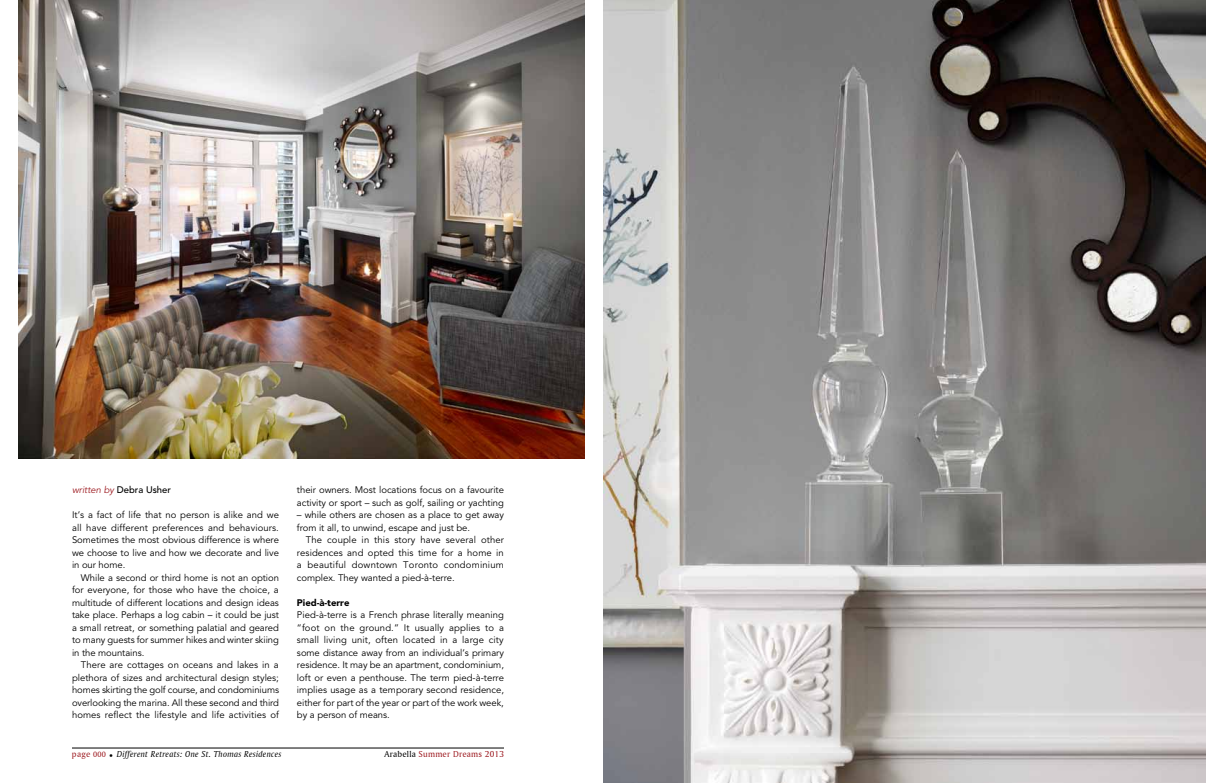
<style>
.page{position:relative;width:1206px;height:783px;background:#fff}
.page>*{position:absolute;margin:0;border:0;box-sizing:border-box;transform-origin:0 0}
.t1{font:9.5px/12.5px "Avenir";letter-spacing:-.005em;color:#000;text-align:justify}
.t2{font:500 9.5px "Avenir";color:#000}
.t3{font:900 9.5px "Avenir";letter-spacing:-.005em;color:#000}
.t4{font:9px "Amerigo BT Italic A";letter-spacing:.025em;color:#000}
.t5{font:9px "Amerigo BT Roman A";letter-spacing:.025em;color:#9e1c22}
.s1{font-weight:400;font-style:italic;color:#9e1c22}
.s2{font-family:"Amerigo BT Roman A";color:#9e1c22}
.s3{font-family:"Amerigo BT Roman A";font-size:8px;color:#9e1c22}
.s4{font-family:"Amerigo BT Roman A"}
.s5{color:#000}
</style>
<div class="page">
<hr style="left:72px;top:748px;width:432px;height:1px;background:#000">
<img style="left:18px;top:0;width:567px;height:459px">
<img style="left:603px;top:0;width:603px;height:783px">
<p class="t2" style="left:72px;top:485px;width:101px"><span class="s1">written by</span> Debra Usher</p>
<p class="t1" style="left:72px;top:509px;width:209px">It’s a fact of life that no person is alike and we all have different preferences and behaviours.<br>Sometimes the most obvious difference is where we choose to live and how we decorate and live in our home.</p>
<p class="t1" style="left:72px;top:572px;width:209px;text-indent:9px">While a second or third home is not an option for everyone, for those who have the choice, a multitude of different locations and design ideas take place. Perhaps a log cabin – it could be just a small retreat, or something palatial and geared to many guests for summer hikes and winter skiing in the mountains.</p>
<p class="t1" style="left:72px;top:659px;width:209px;text-indent:9px">There are cottages on oceans and lakes in a plethora of sizes and architectural design styles; homes skirting the golf course, and condominiums overlooking the marina. All these second and third homes reflect the lifestyle and life activities of</p>
<p class="t1" style="left:297px;top:484px;width:208px">their owners. Most locations focus on a favourite activity or sport – such as golf, sailing or yachting</p>
<p class="t1" style="left:297px;top:509px;width:208px">– while others are chosen as a place to get away from it all, to unwind, escape and just be.</p>
<p class="t1" style="left:297px;top:534px;width:208px;text-indent:9px">The couple in this story have several other residences and opted this time for a home in a beautiful downtown Toronto condominium complex. They wanted a pied-à-terre.</p>
<p class="t3" style="left:297px;top:597px;width:54px">Pied-à-terre</p>
<p class="t1" style="left:297px;top:609px;width:209px">Pied-à-terre is a French phrase literally meaning “foot on the ground.” It usually applies to a small living unit, often located in a large city some distance away from an individual’s primary residence. It may be an apartment, condominium, loft or even a penthouse. The term pied-à-terre implies usage as a temporary second residence, either for part of the year or part of the work week, by a person of means.</p>
<p class="t4" style="left:72px;top:748px;width:211px"><span class="s2">page</span> <span class="s3">000</span> <span class="s4">•</span> Different Retreats: One St. Thomas Residences</p>
<p class="t5" style="left:384px;top:748px;width:121px"><span class="s5">Arabella</span> Summer Dreams 2013</p>
</div>
